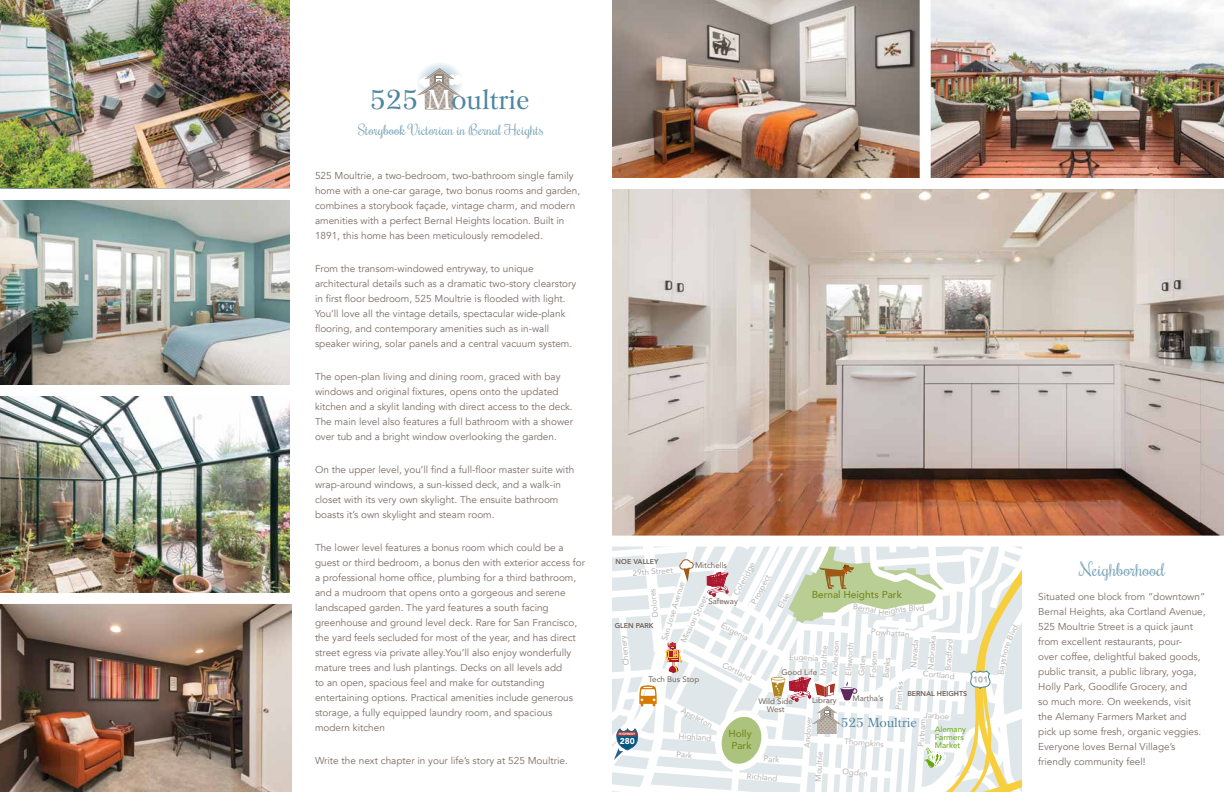
<style>
.page{position:relative;width:1224px;height:792px;background:#fff}
.page>*{position:absolute;margin:0;border:0;box-sizing:border-box;transform-origin:0 0}
.t1{font:27.4px "Wilke";color:#4f86a0}
.t2{font:18px "Rochester";color:#7ca6ba}
.t3{font:14px "Rochester";color:#7ca6ba}
.t4{font:13px "Wilke";color:#4f86a0}
.t5{font:500 10.8px/13px "Avenir";color:#77881c}
.t6{font:500 10.1px/12.1px "Avenir";color:#77881c}
.t7{font:10px/15px "Avenir";color:#7b6e66}
.t8{font:900 8.4px "Avenir";color:#fff}
.t9{font:8.1px/17.3px "Avenir";color:#b3b2b1}
.t10{font:8px/8px "Avenir";color:#706259;text-align:center}
.t11{font:8px/8px "Avenir";color:#63a70a}
.t12{font:800 7px "Avenir";color:#706259}
.t13{font:900 3.4px "Avenir";color:#fff}
.s1{color:#fff}
</style>
<div class="page">
<img style="left:612px;top:0;width:308px;height:177px">
<img style="left:0;top:397px;width:291px;height:395px">
<img style="left:0;top:0;width:290px;height:189px">
<img style="left:0;top:200px;width:290px;height:185px">
<img style="left:931px;top:0;width:293px;height:178px">
<img style="left:612px;top:189px;width:612px;height:347px">
<div style="left:0;top:593px;width:297px;height:11px;background:#fff"></div>
<svg style="left:417px;top:63px;width:45px;height:47px"></svg>
<svg style="left:612px;top:547px;width:410px;height:245px"></svg>
<h1 class="t1" style="left:370px;top:84px;width:161px">525 <span class="s1">M</span>oultrie</h1>
<h3 class="t3" style="left:358px;top:123px;width:187px">Storybook Victorian in Bernal Heights</h3>
<p class="t7" style="left:315px;top:169px;width:267px">525 Moultrie, a two-bedroom, two-bathroom single family home with a one-car garage, two bonus rooms and garden, combines a storybook façade, vintage charm, and modern amenities with a perfect Bernal Heights location. Built in 1891, this home has been meticulously remodeled.</p>
<p class="t7" style="left:315px;top:262px;width:263px">From the transom-windowed entryway, to unique architectural details such as a dramatic two-story clearstory in first floor bedroom, 525 Moultrie is flooded with light.<br>You’ll love all the vintage details, spectacular wide-plank flooring, and contemporary amenities such as in-wall speaker wiring, solar panels and a central vacuum system.</p>
<p class="t7" style="left:315px;top:370px;width:260px">The open-plan living and dining room, graced with bay windows and original fixtures, opens onto the updated kitchen and a skylit landing with direct access to the deck.<br>The main level also features a full bathroom with a shower over tub and a bright window overlooking the garden.</p>
<p class="t7" style="left:315px;top:462px;width:261px">On the upper level, you’ll find a full-floor master suite with wrap-around windows, a sun-kissed deck, and a walk-in closet with its very own skylight. The ensuite bathroom boasts it’s own skylight and steam room.</p>
<p class="t7" style="left:315px;top:541px;width:272px">The lower level features a bonus room which could be a guest or third bedroom, a bonus den with exterior access for a professional home office, plumbing for a third bathroom, and a mudroom that opens onto a gorgeous and serene landscaped garden. The yard features a south facing greenhouse and ground level deck. Rare for San Francisco, the yard feels secluded for most of the year, and has direct street egress via private alley.You’ll also enjoy wonderfully mature trees and lush plantings. Decks on all levels add<br>to an open, spacious feel and make for outstanding entertaining options. Practical amenities include generous storage, a fully equipped laundry room, and spacious modern kitchen</p>
<p class="t7" style="left:315px;top:753px;width:254px">Write the next chapter in your life’s story at 525 Moultrie.</p>
<p class="t12" style="left:616px;top:557px;width:45px">NOE VALLEY</p>
<p class="t10" style="left:695px;top:562px;width:33px">Mitchells</p>
<p class="t9" style="left:729px;top:591px;width:37px;rotate:-62deg">Coleridge</p>
<p class="t9" style="left:632px;top:565px;width:42px;rotate:-4deg">29th Street</p>
<p class="t9" style="left:746px;top:599px;width:33px;rotate:-62deg">Prospect</p>
<p class="t9" style="left:656px;top:638px;width:63px;rotate:-73deg">San Jose Avenue</p>
<p class="t9" style="left:647px;top:618px;width:30px;rotate:-96deg">Dolores</p>
<p class="t6" style="left:812px;top:589px;width:92px">Bernal Heights Park</p>
<p class="t9" style="left:773px;top:604px;width:18px;rotate:-62deg">Elsie</p>
<p class="t9" style="left:676px;top:638px;width:53px;rotate:-64deg">Mission Street</p>
<p class="t10" style="left:708px;top:598px;width:31px">Safeway</p>
<p class="t9" style="left:725px;top:618px;width:31px;rotate:27deg">Eugenia</p>
<p class="t12" style="left:615px;top:622px;width:41px">GLEN PARK</p>
<p class="t9" style="left:871px;top:623px;width:40px;rotate:4deg">Powhattan</p>
<p class="t9" style="left:619px;top:667px;width:32px;rotate:-97deg">Chenery</p>
<p class="t9" style="left:923px;top:669px;width:36px;rotate:-86deg">Nebraska<br>Bradford</p>
<p class="t9" style="left:906px;top:667px;width:29px;rotate:-86deg">Nevada</p>
<p class="t9" style="left:827px;top:675px;width:37px;rotate:-87deg">Anderson</p>
<p class="t9" style="left:842px;top:675px;width:35px;line-height:13px;rotate:-86deg">Ellsworth<br>Gates</p>
<p class="t9" style="left:867px;top:677px;width:28px;line-height:13.2px;rotate:-86deg">Folsom<br>Banks</p>
<p class="t9" style="left:815px;top:675px;width:32px;rotate:-86deg">Moultrie</p>
<p class="t9" style="left:790px;top:649px;width:31px;rotate:3deg">Eugenia</p>
<p class="t9" style="left:727px;top:657px;width:33px;rotate:27deg">Cortland</p>
<p class="t10" style="left:781px;top:669px;width:37px">Good Life</p>
<p class="t9" style="left:924px;top:665px;width:33px;rotate:5deg">Cortland</p>
<p class="t10" style="left:649px;top:676px;width:52px">Tech Bus Stop</p>
<p class="t9" style="left:890px;top:709px;width:30px;rotate:-86deg">Prentiss</p>
<p class="t12" style="left:907px;top:690px;width:61px">BERNAL HEIGHTS</p>
<p class="t10" style="left:759px;top:698px;width:36px">Wild Side<br>West</p>
<p class="t10" style="left:812px;top:697px;width:26px">Library</p>
<p class="t10" style="left:852px;top:695px;width:32px">Martha’s</p>
<p class="t9" style="left:685px;top:703px;width:36px;rotate:27deg">Appleton</p>
<p class="t9" style="left:925px;top:707px;width:27px;rotate:5deg">Jarboe</p>
<p class="t9" style="left:799px;top:747px;width:33px;rotate:-86deg">Andover</p>
<h3 class="t4" style="left:841px;top:715px;width:77px">525 Moultrie</h3>
<p class="t9" style="left:913px;top:746px;width:29px;rotate:-86deg">Putnam</p>
<p class="t6" style="left:728px;top:729px;width:25px">Holly<br>Park</p>
<p class="t11" style="left:935px;top:726px;width:33px">Alemany<br>Farmers<br>Market</p>
<p class="t5" style="left:731px;top:725px;width:27px">Holly<br>Park</p>
<p class="t13" style="left:619px;top:732px;width:18px">HIGHWAY</p>
<p class="t8" style="left:620px;top:736px;width:16px">280</p>
<p class="t9" style="left:679px;top:728px;width:34px;rotate:4deg">Highland</p>
<p class="t9" style="left:677px;top:746px;width:17px;rotate:5deg">Park</p>
<p class="t9" style="left:845px;top:733px;width:41px;rotate:5deg">Thompkins</p>
<p class="t9" style="left:810px;top:781px;width:32px;rotate:-86deg">Moultrie</p>
<p class="t9" style="left:764px;top:750px;width:17px;rotate:5deg">Park</p>
<p class="t9" style="left:843px;top:764px;width:27px;rotate:5deg">Ogden</p>
<p class="t9" style="left:747px;top:768px;width:32px;rotate:5deg">Richland</p>
<h2 class="t2" style="left:1080px;top:561px;width:87px">Neighborhood</h2>
<p class="t7" style="left:1038px;top:590px;width:169px">Situated one block from “downtown” Bernal Heights, aka Cortland Avenue, 525 Moultrie Street is a quick jaunt from excellent restaurants, pour-<br>over coffee, delightful baked goods, public transit, a public library, yoga, Holly Park, Goodlife Grocery, and<br>so much more. On weekends, visit the Alemany Farmers Market and pick up some fresh, organic veggies.<br>Everyone loves Bernal Village’s friendly community feel!</p>
</div>
